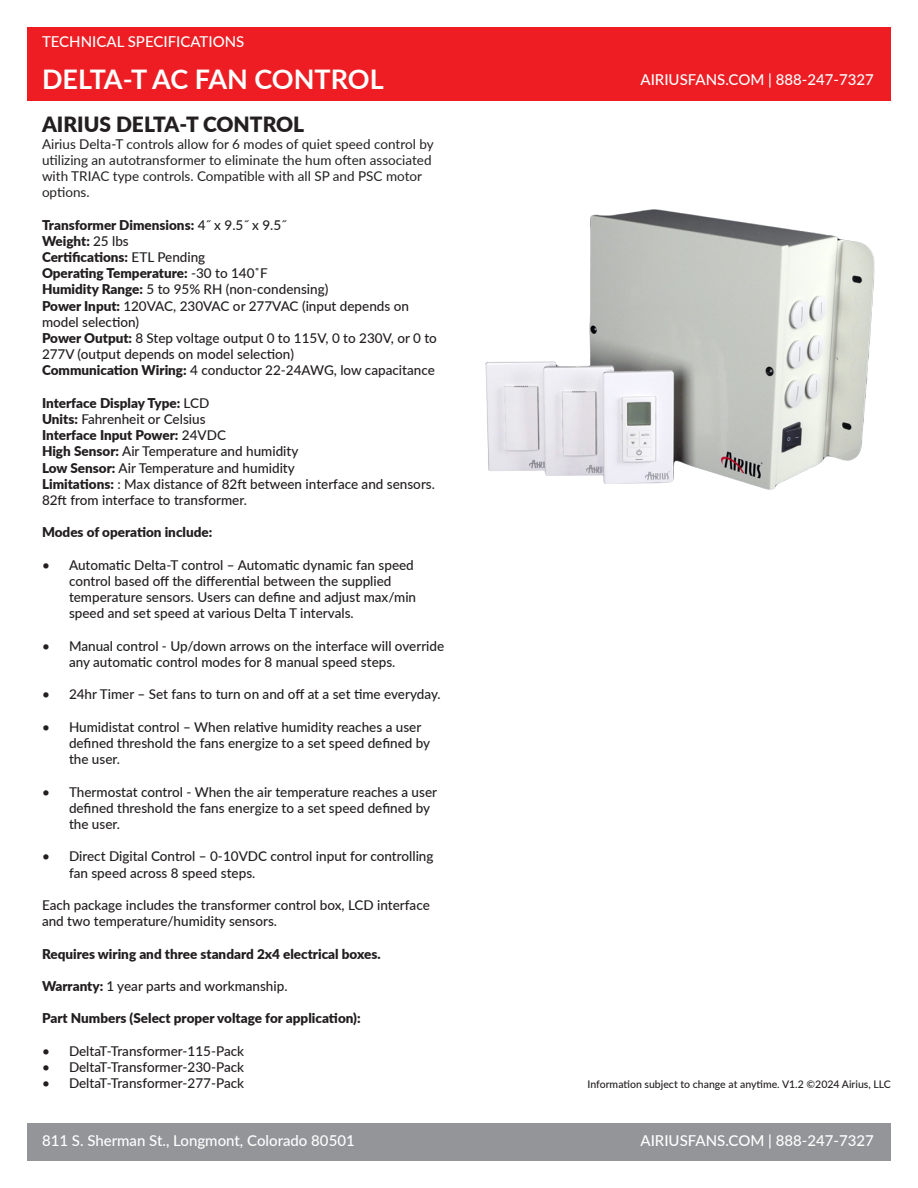
<style>
.page{position:relative;width:918px;height:1188px;background:#fff}
.page>*{position:absolute;margin:0;border:0;box-sizing:border-box;transform-origin:0 0}
.Paragraph_Style_2{font:700 27px "Lato";color:#fff}
.Airius_P{font:900 21px "Lato";color:#231f20}
.Paragraph_Style_2-2{font:500 15px "Lato";color:#fff}
.Airius_P-2{font:500 13.5px/16.2px "Lato";color:#231f20}
.Airius_P-3{font:900 13.5px "Lato";color:#231f20}
.Airius_P-4{font:13.5px/16.2px "Lato";color:#231f20}
.t1{font:500 10.5px "Lato";color:#231f20}
.s1{font-weight:500}
.s2{font-weight:900}
</style>
<div class="page">
<div style="left:27px;top:27px;width:864px;height:73px;background:#ee1d23"></div>
<div style="left:27px;top:1123px;width:864px;height:38px;background:#939598"></div>
<img style="left:485px;top:209px;width:390px;height:281px">
<p class="Paragraph_Style_2-2" style="left:42px;top:31px;width:204px">TECHNICAL SPECIFICATIONS</p>
<p class="Paragraph_Style_2" style="left:42px;top:59px;width:343px">DELTA-T AC FAN CONTROL</p>
<p class="Paragraph_Style_2-2" style="left:640px;top:69px;width:235px">AIRIUSFANS.COM | 888-247-7327</p>
<p class="Airius_P" style="left:42px;top:109px;width:264px">AIRIUS DELTA-T CONTROL</p>
<p class="Airius_P-4" style="left:42px;top:135px;width:393px">Airius Delta-T controls allow for 6 modes of quiet speed control by utilizing an autotransformer to eliminate the hum often associated with TRIAC type controls. Compatible with all SP and PSC motor options.</p>
<p class="Airius_P-3" style="left:42px;top:214px;width:246px">Transformer Dimensions: <span class="s1">4˝ x 9.5˝ x 9.5˝</span></p>
<p class="Airius_P-3" style="left:42px;top:231px;width:88px">Weight: <span class="s1">25 lbs</span></p>
<p class="Airius_P-3" style="left:42px;top:247px;width:165px">Certifications: <span class="s1">ETL Pending</span></p>
<p class="Airius_P-3" style="left:42px;top:263px;width:227px">Operating Temperature: <span class="s1">-30 to 140˚F</span></p>
<p class="Airius_P-2" style="left:42px;top:281px;width:288px"><span class="s2">Humidity Range:</span> 5 to 95% RH (non-condensing)</p>
<p class="Airius_P-2" style="left:42px;top:297px;width:369px"><span class="s2">Power Input:</span> 120VAC, 230VAC or 277VAC (input depends on model selection)</p>
<p class="Airius_P-2" style="left:42px;top:329px;width:396px"><span class="s2">Power Output:</span> 8 Step voltage output 0 to 115V, 0 to 230V, or 0 to<br>277V (output depends on model selection)</p>
<p class="Airius_P-2" style="left:42px;top:362px;width:394px"><span class="s2">Communication Wiring:</span> 4 conductor 22-24AWG, low capacitance</p>
<p class="Airius_P-3" style="left:42px;top:393px;width:169px">Interface Display Type: <span class="s1">LCD</span></p>
<p class="Airius_P-2" style="left:42px;top:410px;width:165px"><span class="s2">Units:</span> Fahrenheit or Celsius</p>
<p class="Airius_P-3" style="left:42px;top:425px;width:186px">Interface Input Power: <span class="s1">24VDC</span></p>
<p class="Airius_P-2" style="left:42px;top:443px;width:258px"><span class="s2">High Sensor:</span> Air Temperature and humidity</p>
<p class="Airius_P-2" style="left:42px;top:459px;width:254px"><span class="s2">Low Sensor:</span> Air Temperature and humidity</p>
<p class="Airius_P-2" style="left:42px;top:475px;width:395px"><span class="s2">Limitations:</span> : Max distance of 82ft between interface and sensors.</p>
<p class="Airius_P-2" style="left:42px;top:491px;width:207px">82ft from interface to transformer.</p>
<p class="Airius_P-3" style="left:42px;top:522px;width:172px">Modes of operation include:</p>
<p class="Airius_P-2" style="left:69px;top:556px;width:349px;text-indent:-27px">• Automatic Delta-T control – Automatic dynamic fan speed control based off the differential between the supplied temperature sensors. Users can define and adjust max/min speed and set speed at various Delta T intervals.</p>
<p class="Airius_P-2" style="left:69px;top:637px;width:377px;text-indent:-27px">• Manual control - Up/down arrows on the interface will override any automatic control modes for 8 manual speed steps.</p>
<p class="Airius_P-2" style="left:42px;top:686px;width:400px">• 24hr Timer – Set fans to turn on and off at a set time everyday.</p>
<p class="Airius_P-2" style="left:69px;top:718px;width:363px;text-indent:-27px">• Humidistat control – When relative humidity reaches a user defined threshold the fans energize to a set speed defined by the user.</p>
<p class="Airius_P-2" style="left:69px;top:783px;width:370px;text-indent:-27px">• Thermostat control - When the air temperature reaches a user defined threshold the fans energize to a set speed defined by the user.</p>
<p class="Airius_P-2" style="left:69px;top:848px;width:366px;text-indent:-27px">• Direct Digital Control – 0-10VDC control input for controlling fan speed across 8 speed steps.</p>
<p class="Airius_P-2" style="left:42px;top:896px;width:389px">Each package includes the transformer control box, LCD interface and two temperature/humidity sensors.</p>
<p class="Airius_P-3" style="left:42px;top:943px;width:340px">Requires wiring and three standard 2x4 electrical boxes.</p>
<p class="Airius_P-2" style="left:42px;top:977px;width:247px"><span class="s2">Warranty:</span> 1 year parts and workmanship.</p>
<p class="Airius_P-3" style="left:42px;top:1008px;width:320px">Part Numbers (Select proper voltage for application):</p>
<p class="Airius_P-2" style="left:42px;top:1042px;width:204px">• DeltaT-Transformer-115-Pack</p>
<p class="Airius_P-2" style="left:42px;top:1058px;width:204px">• DeltaT-Transformer-230-Pack</p>
<p class="Airius_P-2" style="left:42px;top:1075px;width:204px">• DeltaT-Transformer-277-Pack</p>
<p class="t1" style="left:588px;top:1077px;width:305px">Information subject to change at anytime. V1.2 ©2024 Airius, LLC</p>
<p class="Paragraph_Style_2-2" style="left:42px;top:1130px;width:314px">811 S. Sherman St., Longmont, Colorado 80501</p>
<p class="Paragraph_Style_2-2" style="left:640px;top:1130px;width:235px">AIRIUSFANS.COM | 888-247-7327</p>
</div>
